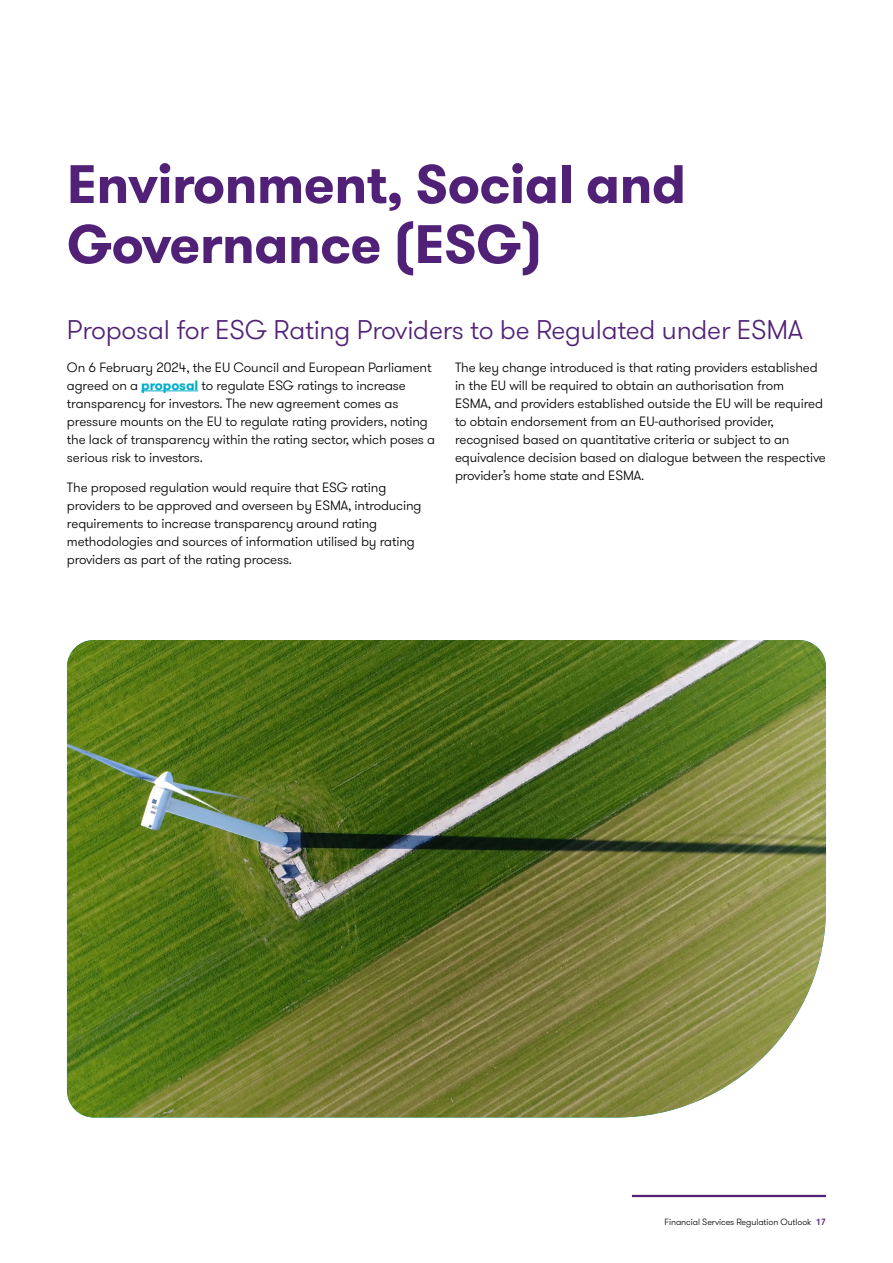
<style>
.page{position:relative;width:893px;height:1263px;background:#fff}
.page>*{position:absolute;margin:0;border:0;box-sizing:border-box;transform-origin:0 0}
._02_Headline_two_Bold_36pt{font:700 54px/60px "GT Walsheim Pro";letter-spacing:-.01em;color:#512178}
._03_Headline_three_Light_18pt{font:300 27px "GT Walsheim Pro";letter-spacing:-.01em;color:#512178}
._11_Body_text{font:300 13.5px/18px "GT Walsheim Pro";letter-spacing:-.01em;color:#000}
._11_Body_text-2{font:300 9px "GT Walsheim Pro";letter-spacing:-.01em;color:#000}
.s1{font-weight:700;color:#00adc7}
.s2{font-weight:500;color:#512178}
</style>
<div class="page">
<hr style="left:141px;top:390px;width:57px;height:1px;background:#00adc7">
<hr style="left:632px;top:1195px;width:194px;height:2px;background:#512178">
<img style="left:67px;top:640px;width:759px;height:477px">
<p class="_02_Headline_two_Bold_36pt" style="left:67px;top:155px;width:621px">Environment, Social and<br>Governance (ESG)</p>
<p class="_03_Headline_three_Light_18pt" style="left:67px;top:313px;width:737px">Proposal for ESG Rating Providers to be Regulated under ESMA</p>
<p class="_11_Body_text" style="left:67px;top:358px;width:370px">On 6 February 2024, the EU Council and European Parliament agreed on a <span class="s1">proposal</span> to regulate ESG ratings to increase transparency for investors. The new agreement comes as pressure mounts on the EU to regulate rating providers, noting the lack of transparency within the rating sector, which poses a serious risk to investors.</p>
<p class="_11_Body_text" style="left:67px;top:479px;width:356px">The proposed regulation would require that ESG rating providers to be approved and overseen by ESMA, introducing requirements to increase transparency around rating methodologies and sources of information utilised by rating providers as part of the rating process.</p>
<p class="_11_Body_text" style="left:455px;top:358px;width:372px">The key change introduced is that rating providers established in the EU will be required to obtain an authorisation from<br>ESMA, and providers established outside the EU will be required to obtain endorsement from an EU-authorised provider, recognised based on quantitative criteria or subject to an equivalence decision based on dialogue between the respective provider’s home state and ESMA.</p>
<p class="_11_Body_text-2" style="left:664px;top:1216px;width:163px">Financial Services Regulation Outlook <span class="s2">17</span></p>
</div>
